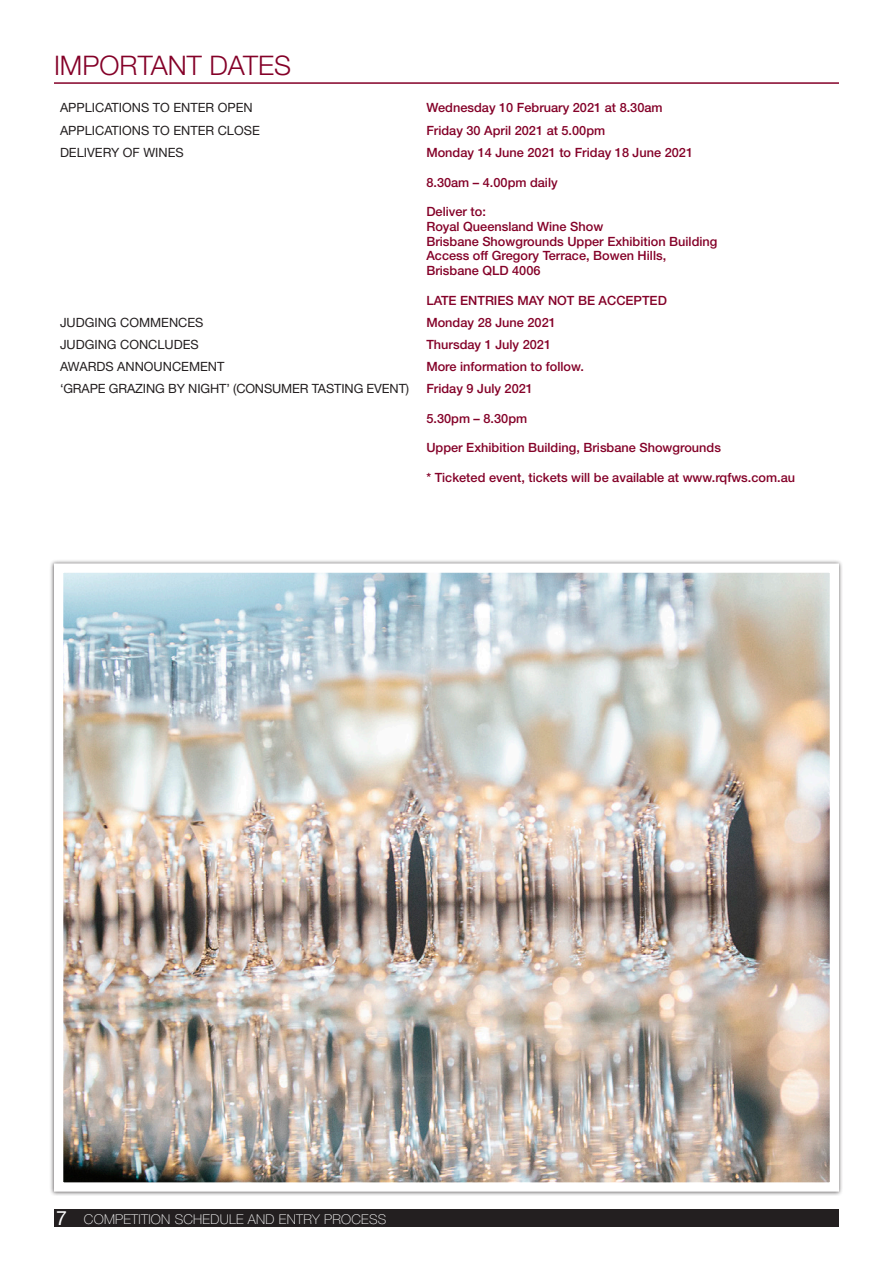
<style>
.page{position:relative;width:893px;height:1263px;background:#fff}
.page>*{position:absolute;margin:0;border:0;box-sizing:border-box;transform-origin:0 0}
.t1{font:300 27px "Helvetica Neue";color:#840128}
.t2{font:19.5px "Helvetica Neue";color:#fff}
.t3{font:100 13.5px "Helvetica Neue";letter-spacing:.02em;color:#fff}
.t4{font:500 12.75px/14.7px "Helvetica Neue";color:#840128}
.t5{font:12.75px "Helvetica Neue";color:#231f20}
</style>
<div class="page">
<div style="left:54px;top:1209px;width:785px;height:18px;background:#231f20"></div>
<hr style="left:54px;top:82px;width:785px;height:2px;background:#840128">
<div style="left:49px;top:559px;width:795px;height:637px;background:#231f20;opacity:.75"></div>
<img style="left:64px;top:573px;width:765px;height:609px">
<div style="left:54px;top:563px;width:785px;height:629px;border:9px solid #fff"></div>
<p class="t1" style="left:54px;top:49px;width:239px">IMPORTANT DATES</p>
<p class="t5" style="left:60px;top:100px;width:194px">APPLICATIONS TO ENTER OPEN</p>
<p class="t4" style="left:426px;top:100px;width:238px">Wednesday 10 February 2021 at 8.30am</p>
<p class="t5" style="left:60px;top:123px;width:201px">APPLICATIONS TO ENTER CLOSE</p>
<p class="t4" style="left:426px;top:123px;width:180px">Friday 30 April 2021 at 5.00pm</p>
<p class="t5" style="left:60px;top:145px;width:125px">DELIVERY OF WINES</p>
<p class="t4" style="left:426px;top:145px;width:268px">Monday 14 June 2021 to Friday 18 June 2021</p>
<p class="t4" style="left:426px;top:175px;width:133px">8.30am – 4.00pm daily</p>
<p class="t4" style="left:426px;top:204px;width:292px">Deliver to:<br>Royal Queensland Wine Show<br>Brisbane Showgrounds Upper Exhibition Building<br>Access off Gregory Terrace, Bowen Hills,<br>Brisbane QLD 4006</p>
<p class="t4" style="left:426px;top:293px;width:242px">LATE ENTRIES MAY NOT BE ACCEPTED</p>
<p class="t5" style="left:60px;top:315px;width:145px">JUDGING COMMENCES</p>
<p class="t4" style="left:426px;top:315px;width:131px">Monday 28 June 2021</p>
<p class="t5" style="left:60px;top:337px;width:140px">JUDGING CONCLUDES</p>
<p class="t4" style="left:426px;top:337px;width:126px">Thursday 1 July 2021</p>
<p class="t5" style="left:60px;top:359px;width:166px">AWARDS ANNOUNCEMENT</p>
<p class="t4" style="left:426px;top:359px;width:159px">More information to follow.</p>
<p class="t5" style="left:60px;top:381px;width:351px">‘GRAPE GRAZING BY NIGHT’ (CONSUMER TASTING EVENT)</p>
<p class="t4" style="left:426px;top:381px;width:108px">Friday 9 July 2021</p>
<p class="t4" style="left:426px;top:410px;width:102px">5.30pm – 8.30pm</p>
<p class="t4" style="left:426px;top:440px;width:296px">Upper Exhibition Building, Brisbane Showgrounds</p>
<p class="t4" style="left:426px;top:470px;width:370px">* Ticketed event, tickets will be available at www.rqfws.com.au</p>
<p class="t2" style="left:56px;top:1204px;width:12px">7</p>
<p class="t3" style="left:84px;top:1211px;width:304px">COMPETITION SCHEDULE AND ENTRY PROCESS</p>
</div>
